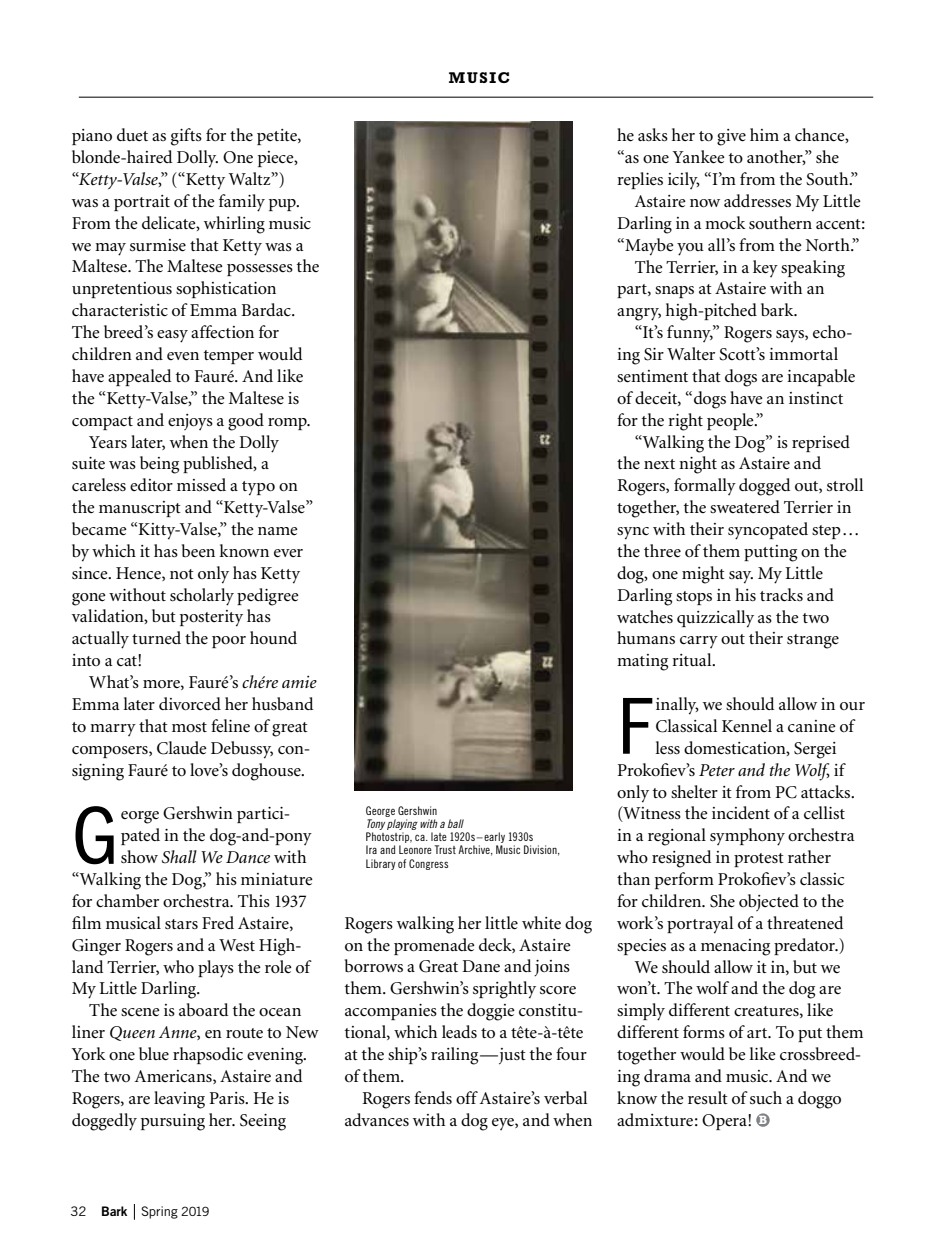
<style>
.page{position:relative;width:945px;height:1260px;background:#fff}
.page>*{position:absolute;margin:0;border:0;box-sizing:border-box;transform-origin:0 0}
.t1{font:condensed 83.65px "Franklin Gothic";color:#000}
.t2{font:18.03px/21.9px "Minion";letter-spacing:-.005em;color:#000}
.t3{font:italic 18.03px "Minion";letter-spacing:-.005em;color:#000}
.t4{font:700 15.75px "Rockwell";letter-spacing:.11em;color:#000}
.t5{font:13.12px "Trade Gothic";letter-spacing:-.01em;color:#000}
.t6{font:11.9px/13.1px "Trade Gothic Cond Eighteen";letter-spacing:.015em;color:#000}
.t7{font:11.9px "Trade Gothic Cond Eighteen Obl";color:#000}
.s1{font-style:italic}
.s2{font-style:normal}
.s3{font-family:"Rockwell";font-weight:700;font-size:12.25px;color:#fff}
.s4{font-family:"Trade Gothic Bold Two"}
.s5{font-size:12.6px}
</style>
<div class="page">
<svg style="left:134px;top:1204px;width:1px;height:16px"></svg>
<div style="left:756px;top:1113px;width:14px;height:14px;background:#808285;border-radius:50%"></div>
<img style="left:354px;top:122px;width:219px;height:669px">
<hr style="left:79px;top:97px;width:794px;height:1px;background:#000">
<p class="t2" style="left:72px;top:125px;width:231px">piano duet as gifts for the petite,</p>
<p class="t2" style="left:72px;top:147px;width:228px">blonde-haired Dolly. One piece,</p>
<p class="t2" style="left:72px;top:169px;width:215px">“<span class="s1">Ketty-Valse</span>,” (“Ketty Waltz”)</p>
<p class="t2" style="left:72px;top:191px;width:230px">was a portrait of the family pup.</p>
<p class="t2" style="left:72px;top:213px;width:241px">From the delicate, whirling music</p>
<p class="t2" style="left:72px;top:235px;width:233px">we may surmise that Ketty was a</p>
<p class="t2" style="left:72px;top:256px;width:249px">Maltese. The Maltese possesses the</p>
<p class="t2" style="left:72px;top:278px;width:206px">unpretentious sophistication</p>
<p class="t2" style="left:72px;top:300px;width:225px">characteristic of Emma Bardac.</p>
<p class="t2" style="left:72px;top:322px;width:209px">The breed’s easy affection for</p>
<p class="t2" style="left:72px;top:344px;width:232px">children and even temper would</p>
<p class="t2" style="left:72px;top:366px;width:233px">have appealed to Fauré. And like</p>
<p class="t2" style="left:72px;top:388px;width:229px">the “Ketty-Valse,” the Maltese is</p>
<p class="t2" style="left:72px;top:410px;width:241px">compact and enjoys a good romp.</p>
<p class="t2" style="left:89px;top:432px;width:191px">Years later, when the Dolly</p>
<p class="t2" style="left:72px;top:453px;width:199px">suite was being published, a</p>
<p class="t2" style="left:72px;top:475px;width:228px">careless editor missed a typo on</p>
<p class="t2" style="left:72px;top:497px;width:243px">the manuscript and “Ketty-Valse”</p>
<p class="t2" style="left:72px;top:519px;width:227px">became “Kitty-Valse,” the name</p>
<p class="t2" style="left:72px;top:541px;width:233px">by which it has been known ever</p>
<p class="t2" style="left:72px;top:563px;width:229px">since. Hence, not only has Ketty</p>
<p class="t2" style="left:72px;top:585px;width:228px">gone without scholarly pedigree</p>
<p class="t2" style="left:72px;top:606px;width:200px">validation, but posterity has</p>
<p class="t2" style="left:72px;top:628px;width:227px">actually turned the poor hound</p>
<p class="t2" style="left:72px;top:650px;width:72px">into a cat!</p>
<p class="t2" style="left:89px;top:672px;width:229px">What’s more, Fauré’s <span class="s1">chére amie</span></p>
<p class="t2" style="left:72px;top:694px;width:243px">Emma later divorced her husband</p>
<p class="t2" style="left:72px;top:716px;width:238px">to marry that most feline of great</p>
<p class="t2" style="left:72px;top:738px;width:240px">composers, Claude Debussy, con-</p>
<p class="t2" style="left:72px;top:760px;width:235px">signing Fauré to love’s doghouse.</p>
<h1 class="t1" style="left:72px;top:788px;width:48px">G</h1>
<p class="t2" style="left:121px;top:803px;width:171px">eorge Gershwin partici-</p>
<p class="t2" style="left:121px;top:825px;width:192px">pated in the dog-and-pony</p>
<p class="t3" style="left:121px;top:848px;width:187px"><span class="s2">show</span> Shall We Dance <span class="s2">with</span></p>
<p class="t2" style="left:72px;top:869px;width:242px">“Walking the Dog,” his miniature</p>
<p class="t2" style="left:72px;top:891px;width:236px">for chamber orchestra. This 1937</p>
<p class="t2" style="left:72px;top:913px;width:223px">film musical stars Fred Astaire,</p>
<p class="t2" style="left:72px;top:935px;width:231px">Ginger Rogers and a West High-</p>
<p class="t2" style="left:72px;top:957px;width:239px">land Terrier, who plays the role of</p>
<p class="t2" style="left:72px;top:978px;width:130px">My Little Darling.</p>
<p class="t2" style="left:89px;top:1000px;width:214px">The scene is aboard the ocean</p>
<p class="t2" style="left:72px;top:1022px;width:248px">liner <span class="s1">Queen Anne</span>, en route to New</p>
<p class="t2" style="left:72px;top:1044px;width:237px">York one blue rhapsodic evening.</p>
<p class="t2" style="left:72px;top:1066px;width:232px">The two Americans, Astaire and</p>
<p class="t2" style="left:72px;top:1088px;width:219px">Rogers, are leaving Paris. He is</p>
<p class="t2" style="left:72px;top:1110px;width:216px">doggedly pursuing her. Seeing</p>
<p class="t4" style="left:449px;top:68px;width:63px">MUSIC</p>
<p class="t6" style="left:366px;top:804px;width:73px">George Gershwin</p>
<p class="t7" style="left:366px;top:817px;width:99px">Tony playing with a ball</p>
<p class="t6" style="left:366px;top:830px;width:196px">Photostrip, ca. late 1920s – early 1930s<br>Ira and Leonore Trust Archive, Music Division,<br>Library of Congress</p>
<p class="t2" style="left:345px;top:913px;width:249px">Rogers walking her little white dog on the promenade deck, Astaire borrows a Great Dane and joins them. Gershwin’s sprightly score accompanies the doggie constitu&shy;tional, which leads to a tête-à-tête at the ship’s railing—just the four of them.</p>
<p class="t2" style="left:345px;top:1088px;width:250px;text-align:right">Rogers fends off Astaire’s verbal advances with a dog eye, and when</p>
<p class="t2" style="left:617px;top:125px;width:233px">he asks her to give him a chance,</p>
<p class="t2" style="left:617px;top:147px;width:224px">“as one Yankee to another,” she</p>
<p class="t2" style="left:617px;top:169px;width:243px">replies icily, “I’m from the South.”</p>
<p class="t2" style="left:635px;top:191px;width:228px">Astaire now addresses My Little</p>
<p class="t2" style="left:617px;top:213px;width:250px">Darling in a mock southern accent:</p>
<p class="t2" style="left:617px;top:235px;width:244px">“Maybe you all’s from the North.”</p>
<p class="t2" style="left:635px;top:257px;width:212px">The Terrier, in a key speaking</p>
<p class="t2" style="left:617px;top:278px;width:209px">part, snaps at Astaire with an</p>
<p class="t2" style="left:617px;top:300px;width:182px">angry, high-pitched bark.</p>
<p class="t2" style="left:635px;top:322px;width:220px">“It’s funny,” Rogers says, echo-</p>
<p class="t2" style="left:617px;top:344px;width:223px">ing Sir Walter Scott’s immortal</p>
<p class="t2" style="left:617px;top:366px;width:240px">sentiment that dogs are incapable</p>
<p class="t2" style="left:617px;top:388px;width:228px">of deceit, “dogs have an instinct</p>
<p class="t2" style="left:617px;top:410px;width:148px">for the right people.”</p>
<p class="t2" style="left:635px;top:432px;width:217px">“Walking the Dog” is reprised</p>
<p class="t2" style="left:617px;top:453px;width:206px">the next night as Astaire and</p>
<p class="t2" style="left:617px;top:475px;width:248px">Rogers, formally dogged out, stroll</p>
<p class="t2" style="left:617px;top:497px;width:236px">together, the sweatered Terrier in</p>
<p class="t2" style="left:617px;top:519px;width:244px">sync with their syncopated step …</p>
<p class="t2" style="left:617px;top:541px;width:231px">the three of them putting on the</p>
<p class="t2" style="left:617px;top:563px;width:207px">dog, one might say. My Little</p>
<p class="t2" style="left:617px;top:585px;width:218px">Darling stops in his tracks and</p>
<p class="t2" style="left:617px;top:607px;width:214px">watches quizzically as the two</p>
<p class="t2" style="left:617px;top:628px;width:223px">humans carry out their strange</p>
<p class="t2" style="left:617px;top:650px;width:100px">mating ritual.</p>
<h1 class="t1" style="left:617px;top:679px;width:36px">F</h1>
<p class="t2" style="left:656px;top:694px;width:211px">inally, we should allow in our</p>
<p class="t2" style="left:656px;top:716px;width:200px">Classical Kennel a canine of</p>
<p class="t2" style="left:656px;top:738px;width:183px">less domestication, Sergei</p>
<p class="t3" style="left:617px;top:761px;width:228px"><span class="s2">Prokofiev’s</span> Peter and the Wolf<span class="s2">, if</span></p>
<p class="t2" style="left:617px;top:782px;width:239px">only to shelter it from PC attacks.</p>
<p class="t2" style="left:617px;top:803px;width:229px">(Witness the incident of a cellist</p>
<p class="t2" style="left:617px;top:825px;width:239px">in a regional symphony orchestra</p>
<p class="t2" style="left:617px;top:847px;width:215px">who resigned in protest rather</p>
<p class="t2" style="left:617px;top:869px;width:229px">than perform Prokofiev’s classic</p>
<p class="t2" style="left:617px;top:891px;width:228px">for children. She objected to the</p>
<p class="t2" style="left:617px;top:913px;width:228px">work’s portrayal of a threatened</p>
<p class="t2" style="left:617px;top:935px;width:229px">species as a menacing predator.)</p>
<p class="t2" style="left:635px;top:957px;width:207px">We should allow it in, but we</p>
<p class="t2" style="left:617px;top:978px;width:226px">won’t. The wolf and the dog are</p>
<p class="t2" style="left:617px;top:1000px;width:218px">simply different creatures, like</p>
<p class="t2" style="left:617px;top:1022px;width:248px">different forms of art. To put them</p>
<p class="t2" style="left:617px;top:1044px;width:246px">together would be like crossbreed-</p>
<p class="t2" style="left:617px;top:1066px;width:215px">ing drama and music. And we</p>
<p class="t2" style="left:617px;top:1088px;width:226px">know the result of such a doggo</p>
<p class="t2" style="left:617px;top:1110px;width:152px">admixture: Opera! <span class="s3">B</span></p>
<p class="t5" style="left:71px;top:1204px;width:141px">32 <span class="s4">Bark</span> Spring <span class="s5">2019</span></p>
</div>
